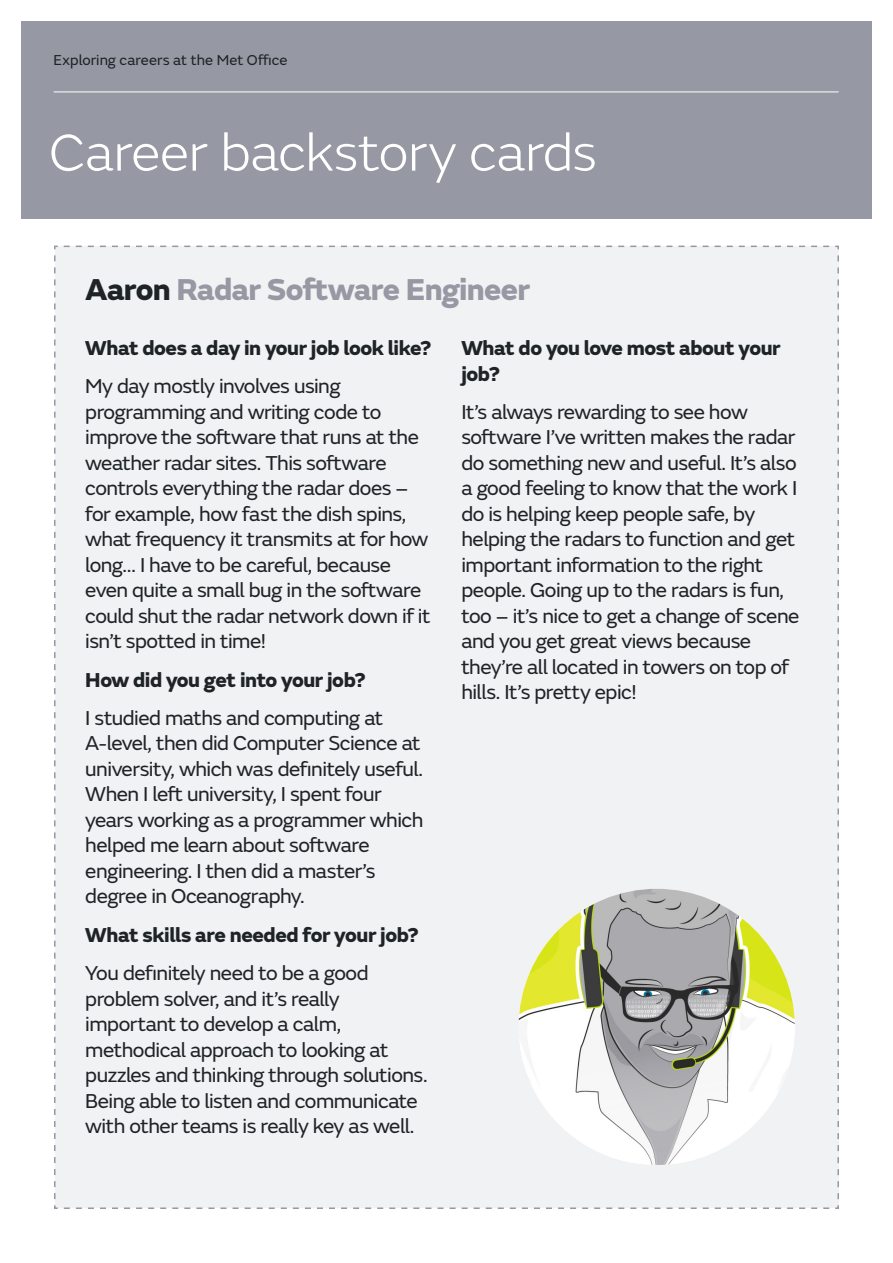
<style>
.page{position:relative;width:893px;height:1263px;background:#fff}
.page>*{position:absolute;margin:0;border:0;box-sizing:border-box;transform-origin:0 0}
.MO_Lesson_plan_title{font:300 54px "FS Emeric";letter-spacing:-.01em;color:#fff}
.MO_Lesson_plan_bulle{font:800 31.5px "FS Emeric";letter-spacing:-.02em;color:#9699a3}
.MO_Lesson_plan_bulle-2{font:21px/25.5px "FS Emeric";letter-spacing:-.025em;color:#1e2326}
.MO_Lesson_plan_bulle-3{font:800 21px/25.5px "FS Emeric";letter-spacing:-.02em;color:#1e2326}
.MO_Lesson_plan_cover{font:15px "FS Emeric";letter-spacing:.005em;color:#1e2326}
.s1{color:#1e2326}
</style>
<div class="page">
<div style="left:54px;top:245px;width:785px;height:964px;background:#f1f2f3"></div>
<div style="left:21px;top:21px;width:850px;height:198px;background:#9699a3"></div>
<hr style="left:54px;top:92px;width:785px;height:1px;background:#fff">
<img style="left:519px;top:889px;width:276px;height:276px;border-radius:138px">
<p class="MO_Lesson_plan_cover" style="left:54px;top:49px;width:235px">Exploring careers at the Met Office</p>
<p class="MO_Lesson_plan_title" style="left:49px;top:116px;width:549px">Career backstory cards</p>
<p class="MO_Lesson_plan_bulle" style="left:85px;top:264px;width:446px"><span class="s1">Aaron</span> Radar Software Engineer</p>
<p class="MO_Lesson_plan_bulle-3" style="left:85px;top:334px;width:348px">What does a day in your job look like?</p>
<p class="MO_Lesson_plan_bulle-2" style="left:85px;top:372px;width:347px">My day mostly involves using programming and writing code to improve the software that runs at the weather radar sites. This software controls everything the radar does – for example, how fast the dish spins, what frequency it transmits at for how long… I have to be careful, because even quite a small bug in the software could shut the radar network down if it isn’t spotted in time!</p>
<p class="MO_Lesson_plan_bulle-3" style="left:85px;top:665px;width:282px">How did you get into your job?</p>
<p class="MO_Lesson_plan_bulle-2" style="left:85px;top:704px;width:340px">I studied maths and computing at A-level, then did Computer Science at university, which was definitely useful.<br>When I left university, I spent four years working as a programmer which helped me learn about software engineering. I then did a master’s degree in Oceanography.</p>
<p class="MO_Lesson_plan_bulle-3" style="left:85px;top:920px;width:335px">What skills are needed for your job?</p>
<p class="MO_Lesson_plan_bulle-2" style="left:85px;top:959px;width:344px">You definitely need to be a good problem solver, and it’s really important to develop a calm, methodical approach to looking at puzzles and thinking through solutions.<br>Being able to listen and communicate with other teams is really key as well.</p>
<p class="MO_Lesson_plan_bulle-3" style="left:461px;top:334px;width:321px">What do you love most about your job?</p>
<p class="MO_Lesson_plan_bulle-2" style="left:461px;top:398px;width:340px">It’s always rewarding to see how software I’ve written makes the radar do something new and useful. It’s also a good feeling to know that the work I do is helping keep people safe, by helping the radars to function and get important information to the right people. Going up to the radars is fun, too – it’s nice to get a change of scene and you get great views because they’re all located in towers on top of hills. It’s pretty epic!</p>
</div>
